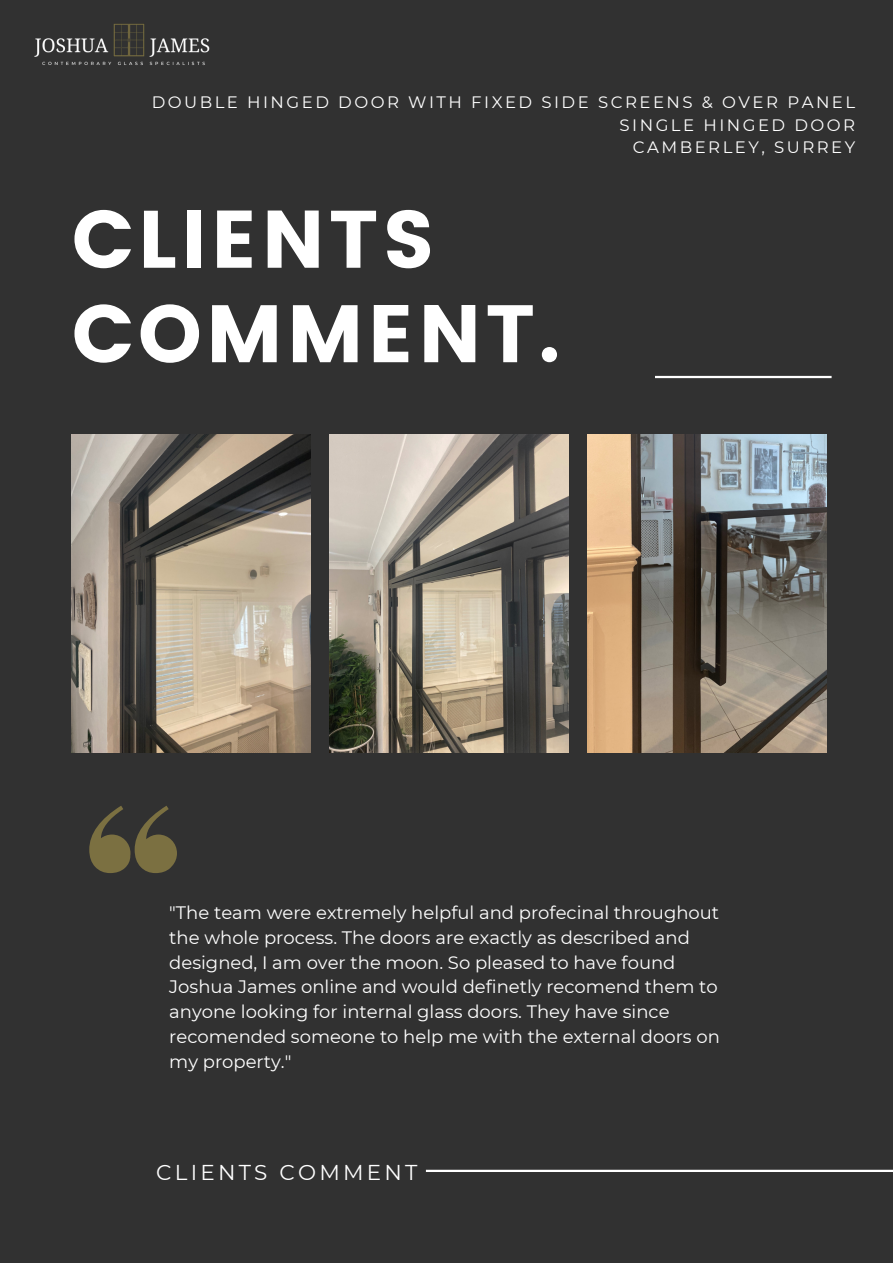
<style>
.page{position:relative;width:893px;height:1264px;background:#fff}
.page>*{position:absolute;margin:0;border:0;box-sizing:border-box;transform-origin:0 0}
.t1{font:81.15px/94.3px "Poppins";letter-spacing:.05em;color:#fff}
.t2{font:21.45px "Montserrat";letter-spacing:.15em;color:#fff}
.t3{font:18px/24.8px "Montserrat";color:#fff}
.t4{font:16.5px/22.5px "Montserrat";letter-spacing:.15em;color:#fff;text-align:right}
</style>
<div class="page">
<div style="left:0;top:0;width:892px;height:1262px;background:#313131"></div>
<hr style="left:655px;top:376px;width:176px;height:2px;background:#fff">
<hr style="left:426px;top:1169px;width:466px;height:2px;background:#fff">
<svg style="left:89px;top:806px;width:88px;height:67px"></svg>
<img style="left:72px;top:434px;width:238px;height:318px">
<img style="left:330px;top:434px;width:238px;height:318px">
<img style="left:588px;top:434px;width:238px;height:318px">
<img style="left:34px;top:23px;width:176px;height:42px">
<p class="t4" style="left:152px;top:91px;width:705px">DOUBLE HINGED DOOR WITH FIXED SIDE SCREENS &amp; OVER PANEL<br>SINGLE HINGED DOOR<br>CAMBERLEY, SURREY</p>
<h1 class="t1" style="left:72px;top:192px;width:489px">CLIENTS<br>COMMENT.</h1>
<p class="t3" style="left:169px;top:900px;width:552px">"The team were extremely helpful and profecinal throughout the whole process. The doors are exactly as described and designed, I am over the moon. So pleased to have found Joshua James online and would definetly recomend them to anyone looking for internal glass doors. They have since recomended someone to help me with the external doors on my property."</p>
<p class="t2" style="left:156px;top:1159px;width:262px">CLIENTS COMMENT</p>
</div>
